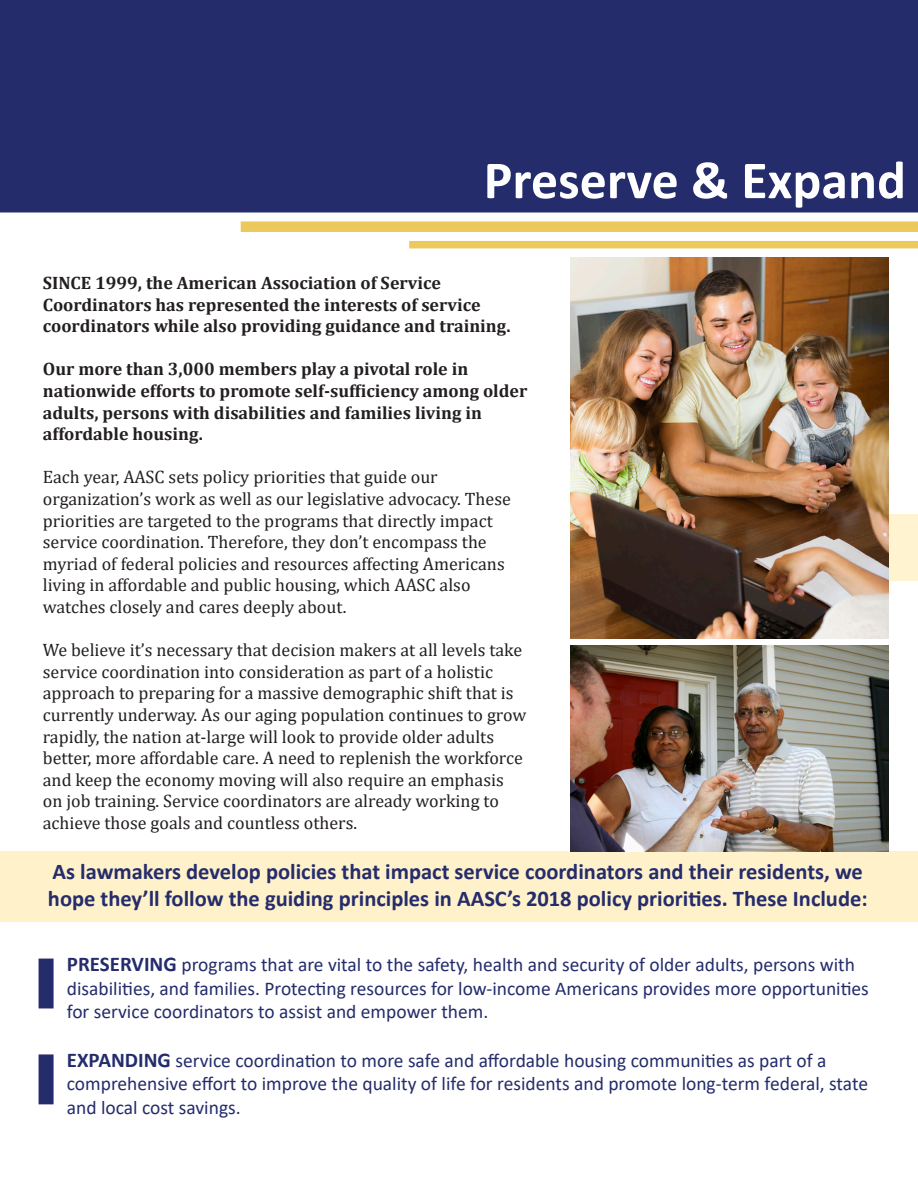
<style>
.page{position:relative;width:918px;height:1188px;background:#fff}
.page>*{position:absolute;margin:0;border:0;box-sizing:border-box;transform-origin:0 0}
.t1{font:700 54px "Calibri";color:#fff}
.t2{font:700 22.5px/27px "Calibri";color:#242c6b}
.t3{font:19.5px/23.4px "Calibri";color:#242c6b}
.t4{font:18px/21.6px "Cambria";color:#231f20}
.t5{font:700 18px/21.6px "Cambria";color:#231f20}
.s1{font-weight:700;font-size:21px}
</style>
<div class="page">
<div style="left:0;top:0;width:918px;height:212px;background:#242c6b"></div>
<div style="left:241px;top:221px;width:677px;height:11px;background:#ecc95d"></div>
<div style="left:409px;top:241px;width:509px;height:7px;background:#ecc95d"></div>
<div style="left:0;top:851px;width:918px;height:71px;background:#fff1ca"></div>
<div style="left:888px;top:515px;width:30px;height:66px;background:#fff3d0"></div>
<img style="left:571px;top:257px;width:317px;height:382px">
<img style="left:571px;top:645px;width:317px;height:207px">
<div style="left:39px;top:959px;width:15px;height:49px;background:#242c6b"></div>
<div style="left:39px;top:1054px;width:15px;height:50px;background:#242c6b"></div>
<p class="t1" style="left:484px;top:142px;width:424px">Preserve &amp; Expand</p>
<p class="t5" style="left:43px;top:272px;width:469px">SINCE 1999, the American Association of Service<br>Coordinators has represented the interests of service coordinators while also providing guidance and training.</p>
<p class="t5" style="left:43px;top:358px;width:486px">Our more than 3,000 members play a pivotal role in nationwide efforts to promote self-sufficiency among older adults, persons with disabilities and families living in affordable housing.</p>
<p class="t4" style="left:43px;top:466px;width:470px">Each year, AASC sets policy priorities that guide our organization’s work as well as our legislative advocacy. These priorities are targeted to the programs that directly impact service coordination. Therefore, they don’t encompass the myriad of federal policies and resources affecting Americans living in affordable and public housing, which AASC also watches closely and cares deeply about.</p>
<p class="t4" style="left:43px;top:639px;width:485px">We believe it’s necessary that decision makers at all levels take service coordination into consideration as part of a holistic approach to preparing for a massive demographic shift that is currently underway. As our aging population continues to grow rapidly, the nation at-large will look to provide older adults better, more affordable care. A need to replenish the workforce and keep the economy moving will also require an emphasis on job training. Service coordinators are already working to achieve those goals and countless others.</p>
<p class="t2" style="left:48px;top:858px;width:821px">As lawmakers develop policies that impact service coordinators and their residents, we hope they’ll follow the guiding principles in AASC’s 2018 policy priorities. These Include:</p>
<p class="t3" style="left:67px;top:953px;width:804px"><span class="s1">PRESERVING</span> programs that are vital to the safety, health and security of older adults, persons with disabilities, and families. Protecting resources for low-income Americans provides more opportunities for service coordinators to assist and empower them.</p>
<p class="t3" style="left:67px;top:1048px;width:803px"><span class="s1">EXPANDING</span> service coordination to more safe and affordable housing communities as part of a comprehensive effort to improve the quality of life for residents and promote long-term federal, state and local cost savings.</p>
</div>
